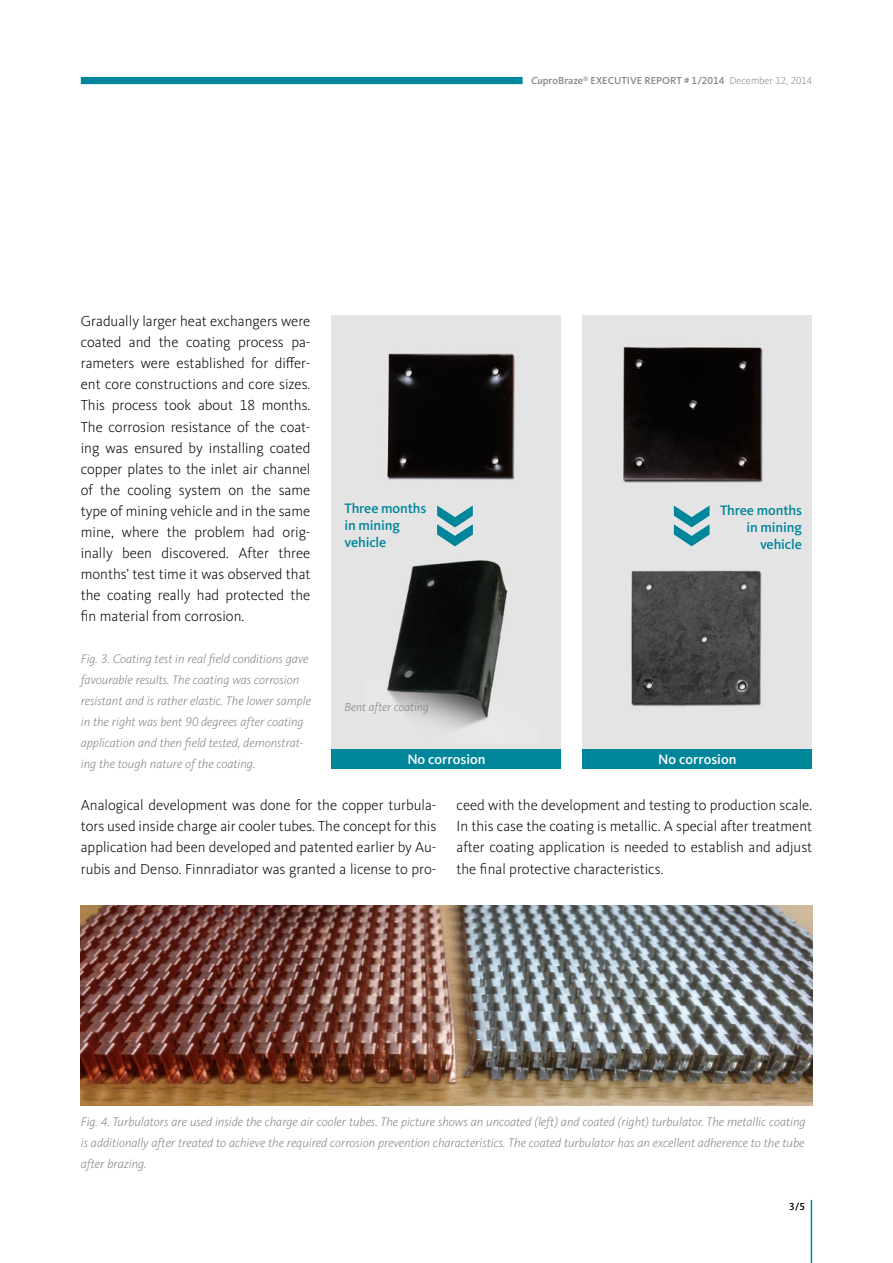
<style>
.page{position:relative;width:893px;height:1263px;background:#fff}
.page>*{position:absolute;margin:0;border:0;box-sizing:border-box;transform-origin:0 0}
.t1{font:300 15px/21px "Kievit Pro";color:#000;text-align:justify}
.t2{font:500 14.25px/17.1px "Kievit Pro";letter-spacing:-.01em;color:#00869a}
.t3{font:500 14.25px "Kievit Pro";color:#fff}
.t4{font:italic 300 12.75px/21px "Kievit Pro";color:#7f8186}
.t5{font:italic 300 12.15px "Kievit Pro";color:#7f8186}
.t6{font:500 10.5px "Kievit Pro";color:#878786}
.t7{font:500 10.5px "Kievit Pro";color:#000}
.s1{font-style:italic}
.s2{font-weight:300}
</style>
<div class="page">
<div style="left:81px;top:77px;width:442px;height:7px;background:#00869a"></div>
<hr style="left:811px;top:1200px;width:1px;height:63px;background:#00869a">
<div style="left:332px;top:316px;width:229px;height:442px;background:#e4e4e5"></div>
<div style="left:583px;top:316px;width:229px;height:442px;background:#e4e4e5"></div>
<img style="left:81px;top:905px;width:731px;height:200px">
<img style="left:387px;top:353px;width:128px;height:127px">
<img style="left:623px;top:346px;width:140px;height:137px">
<svg style="left:437px;top:505px;width:36px;height:15px"></svg>
<svg style="left:674px;top:505px;width:35px;height:41px"></svg>
<img style="left:631px;top:570px;width:131px;height:137px">
<img style="left:387px;top:546px;width:121px;height:183px">
<img style="left:437px;top:520px;width:36px;height:26px">
<div style="left:332px;top:749px;width:229px;height:19px;background:#00869a"></div>
<div style="left:583px;top:749px;width:229px;height:19px;background:#00869a"></div>
<p class="t6" style="left:531px;top:74px;width:282px"><span class="s1">Cu</span>proBraze<sup>®</sup> EXECUTIVE REPORT # 1/2014 <span class="s2">December 12, 2014</span></p>
<p class="t1" style="left:81px;top:311px;width:231px">Gradually larger heat exchangers were coated and the coating process pa&shy;rameters were established for differ&shy;ent core constructions and core sizes.<br>This process took about 18 months.<br>The corrosion resistance of the coat&shy;ing was ensured by installing coated copper plates to the inlet air channel of the cooling system on the same type of mining vehicle and in the same mine, where the problem had orig&shy;inally been discovered. After three months’ test time it was observed that the coating really had protected the fin material from corrosion.</p>
<p class="t4" style="left:81px;top:648px;width:232px">Fig. 3. Coating test in real field conditions gave favourable results. The coating was corrosion resistant and is rather elastic. The lower sample in the right was bent 90 degrees after coating application and then field tested, demonstrat&shy;ing the tough nature of the coating.</p>
<p class="t2" style="left:344px;top:500px;width:83px">Three months in mining vehicle</p>
<p class="t2" style="left:720px;top:501px;width:83px;text-align:right">Three months in mining vehicle</p>
<p class="t5" style="left:344px;top:700px;width:86px">Bent after coating</p>
<p class="t3" style="left:407px;top:751px;width:80px">No corrosion</p>
<p class="t3" style="left:658px;top:751px;width:80px">No corrosion</p>
<p class="t1" style="left:81px;top:795px;width:357px">Analogical development was done for the copper turbula&shy;tors used inside charge air cooler tubes. The concept for this application had been developed and patented earlier by Au&shy;rubis and Denso. Finnradiator was granted a license to pro-</p>
<p class="t1" style="left:457px;top:795px;width:357px">ceed with the development and testing to production scale.<br>In this case the coating is metallic. A special after treatment after coating application is needed to establish and adjust the final protective characteristics.</p>
<p class="t4" style="left:81px;top:1111px;width:726px;text-align:justify">Fig. 4. Turbulators are used inside the charge air cooler tubes. The picture shows an uncoated (left) and coated (right) turbulator. The metallic coating is additionally after treated to achieve the required corrosion prevention characteristics. The coated turbulator has an excellent adherence to the tube after brazing.</p>
<p class="t7" style="left:789px;top:1200px;width:17px">3/5</p>
</div>
